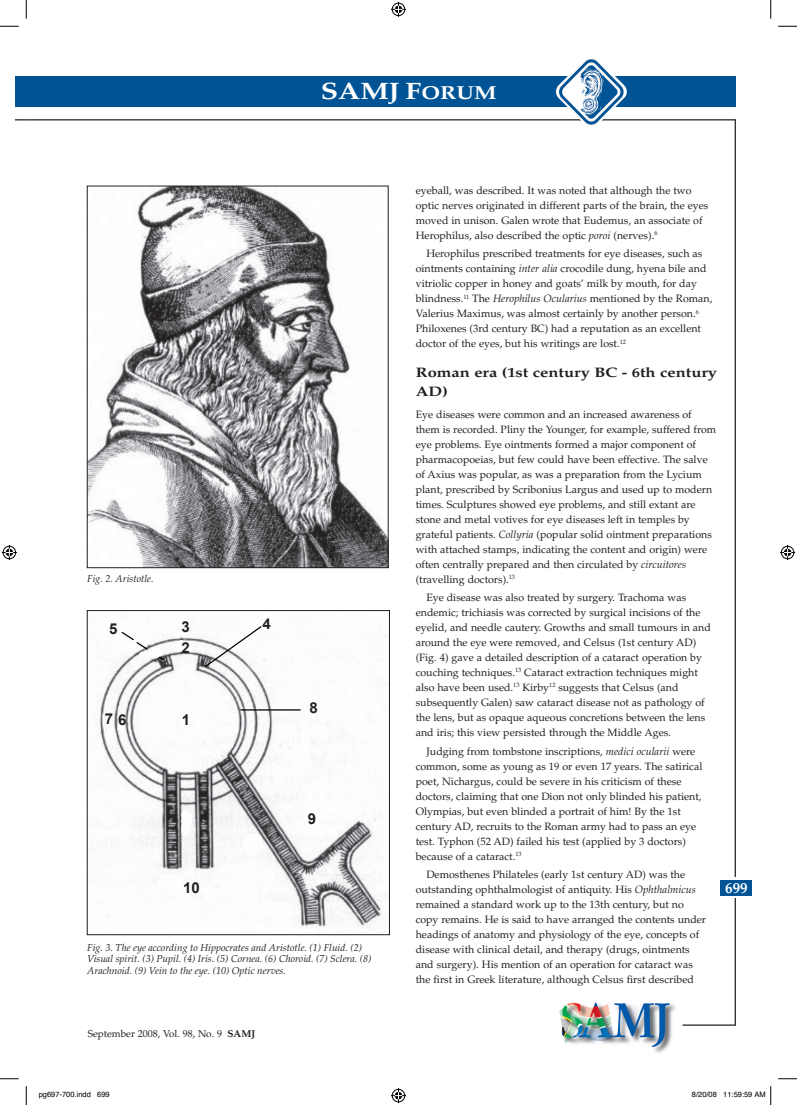
<style>
.page{position:relative;width:797px;height:1105px;background:#fff}
.page>*{position:absolute;margin:0;border:0;box-sizing:border-box;transform-origin:0 0}
.t1{font:700 23.75px "Palatino";color:#fff;scale:1.2 1}
.t2{font:700 15px/21.6px "Arial";color:#231f20}
.t3{font:700 15px "Palatino";color:#fff}
.t4{font:700 13.75px/18.8px "Palatino";color:#231f20;scale:1.2 1}
.t5{font:10.62px/15px "Palatino";color:#231f20}
.t6{font:italic 10px/11.2px "Palatino";color:#231f20}
.t7{font:10px "Palatino";color:#231f20}
.t8{font:7.5px "Helvetica";color:#000}
.s1{font-size:18.75px}
.s2{font-weight:700}
.s3{font-style:italic}
</style>
<div class="page">
<div style="left:16px;top:77px;width:10px;height:30px;background:#005495"></div>
<hr style="left:734px;top:119px;width:2px;height:906px;background:#231f20">
<div style="left:723px;top:877px;width:23px;height:21px;background:#fff"></div>
<hr style="left:682px;top:1024px;width:53px;height:2px;background:#231f20">
<div style="left:26px;top:77px;width:709px;height:30px;background:#005495"></div>
<hr style="left:26px;top:119px;width:709px;height:1px;background:#231f20">
<img style="left:556px;top:59px;width:70px;height:66px">
<img style="left:559px;top:1002px;width:117px;height:51px">
<div style="left:719px;top:880px;width:32px;height:16px;background:#005495"></div>
<img style="left:97px;top:624px;width:291px;height:308px">
<div style="left:87px;top:610px;width:303px;height:325px;border:1px solid #231f20"></div>
<svg style="left:203px;top:625px;width:60px;height:43px"></svg>
<hr style="left:240px;top:709px;width:61px;height:1px;background:#000">
<svg style="left:120px;top:630px;width:45px;height:31px"></svg>
<div style="left:146px;top:650px;width:6px;height:7px;background:#fff;border-radius:50%"></div>
<div style="left:146px;top:649px;width:6px;height:9px;border:1px solid #fff;border-radius:50%"></div>
<div style="left:150px;top:648px;width:12px;height:9px;background:#fff;border-radius:50%"></div>
<div style="left:149px;top:647px;width:13px;height:10px;border:1px solid #fff;border-radius:50%"></div>
<img style="left:89px;top:188px;width:297px;height:378px">
<div style="left:87px;top:186px;width:301px;height:382px;border:1px solid #231f20"></div>
<svg style="left:0;top:25px;width:19px;height:2px"></svg>
<svg style="left:778px;top:25px;width:19px;height:2px"></svg>
<svg style="left:0;top:1078px;width:19px;height:1px"></svg>
<svg style="left:778px;top:1078px;width:19px;height:1px"></svg>
<svg style="left:25px;top:0;width:2px;height:19px"></svg>
<svg style="left:25px;top:1086px;width:2px;height:19px"></svg>
<svg style="left:770px;top:0;width:1px;height:19px"></svg>
<svg style="left:391px;top:2px;width:15px;height:15px"></svg>
<svg style="left:391px;top:1088px;width:15px;height:15px"></svg>
<svg style="left:2px;top:545px;width:15px;height:15px"></svg>
<svg style="left:780px;top:545px;width:15px;height:15px"></svg>
<svg style="left:770px;top:1086px;width:1px;height:19px"></svg>
<h1 class="t1" style="left:321px;top:77px;width:148px">SAMJ F<span class="s1">ORUM</span></h1>
<p class="t6" style="left:87px;top:573px;width:68px">Fig. 2. Aristotle.</p>
<h2 class="t2" style="left:109px;top:618px;width:10px">5</h2>
<h2 class="t2" style="left:181px;top:616px;width:10px">3<br>2</h2>
<h2 class="t2" style="left:262px;top:613px;width:10px">4</h2>
<h2 class="t2" style="left:105px;top:708px;width:23px">7 6</h2>
<h2 class="t2" style="left:182px;top:708px;width:10px">1</h2>
<h2 class="t2" style="left:183px;top:877px;width:18px">10</h2>
<h2 class="t2" style="left:309px;top:697px;width:10px">8</h2>
<h2 class="t2" style="left:308px;top:808px;width:10px">9</h2>
<p class="t6" style="left:87px;top:942px;width:286px">Fig. 3. The eye according to Hippocrates and Aristotle. (1) Fluid. (2)<br>Visual spirit. (3) Pupil. (4) Iris. (5) Cornea. (6) Choroid. (7) Sclera. (8)<br>Arachnoid. (9) Vein to the eye. (10) Optic nerves.</p>
<p class="t7" style="left:88px;top:1027px;width:169px">September 2008, Vol. 98, No. 9 <span class="s2">SAMJ</span></p>
<p class="t5" style="left:416px;top:183px;width:294px">eyeball, was described. It was noted that although the two optic nerves originated in different parts of the brain, the eyes moved in unison. Galen wrote that Eudemus, an associate of Herophilus, also described the optic <span class="s3">poroi</span> (nerves).<sup>6</sup></p>
<p class="t5" style="left:416px;top:246px;width:298px;text-indent:11px">Herophilus prescribed treatments for eye diseases, such as ointments containing <span class="s3">inter alia</span> crocodile dung, hyena bile and vitriolic copper in honey and goats’ milk by mouth, for day blindness.<sup>11</sup> The <span class="s3">Herophilus Ocularius</span> mentioned by the Roman, Valerius Maximus, was almost certainly by another person.<sup>6<br></sup>Philoxenes (3rd century BC) had a reputation as an excellent doctor of the eyes, but his writings are lost.<sup>12</sup></p>
<p class="t4" style="left:416px;top:363px;width:253px">Roman era (1st century BC - 6th century<br>AD)</p>
<p class="t5" style="left:416px;top:407px;width:302px">Eye diseases were common and an increased awareness of them is recorded. Pliny the Younger, for example, suffered from eye problems. Eye ointments formed a major component of pharmacopoeias, but few could have been effective. The salve of Axius was popular, as was a preparation from the Lycium plant, prescribed by Scribonius Largus and used up to modern times. Sculptures showed eye problems, and still extant are stone and metal votives for eye diseases left in temples by grateful patients. <span class="s3">Collyria</span> (popular solid ointment preparations with attached stamps, indicating the content and origin) were often centrally prepared and then circulated by <span class="s3">circuitores </span>(travelling doctors).<sup>13</sup></p>
<p class="t5" style="left:416px;top:590px;width:297px;text-indent:11px">Eye disease was also treated by surgery. Trachoma was endemic; trichiasis was corrected by surgical incisions of the eyelid, and needle cautery. Growths and small tumours in and around the eye were removed, and Celsus (1st century AD) (Fig. 4) gave a detailed description of a cataract operation by couching techniques.<sup>13</sup> Cataract extraction techniques might also have been used.<sup>13</sup> Kirby<sup>12</sup> suggests that Celsus (and subsequently Galen) saw cataract disease not as pathology of the lens, but as opaque aqueous concretions between the lens and iris; this view persisted through the Middle Ages.</p>
<p class="t5" style="left:416px;top:744px;width:288px;text-indent:11px">Judging from tombstone inscriptions, <span class="s3">medici ocularii</span> were common, some as young as 19 or even 17 years. The satirical poet, Nichargus, could be severe in his criticism of these doctors, claiming that one Dion not only blinded his patient, Olympias, but even blinded a portrait of him! By the 1st century AD, recruits to the Roman army had to pass an eye test. Typhon (52 AD) failed his test (applied by 3 doctors) because of a cataract.<sup>13</sup></p>
<p class="t5" style="left:416px;top:867px;width:292px;text-indent:11px">Demosthenes Philateles (early 1st century AD) was the outstanding ophthalmologist of antiquity. His <span class="s3">Ophthalmicus </span>remained a standard work up to the 13th century, but no copy remains. He is said to have arranged the contents under headings of anatomy and physiology of the eye, concepts of disease with clinical detail, and therapy (drugs, ointments and surgery). His mention of an operation for cataract was the first in Greek literature, although Celsus first described</p>
<h2 class="t3" style="left:725px;top:879px;width:24px">699</h2>
<p class="t8" style="left:39px;top:1090px;width:72px">pg697-700.indd 699</p>
<p class="t8" style="left:692px;top:1090px;width:75px">8/20/08 11:59:59 AM</p>
</div>
